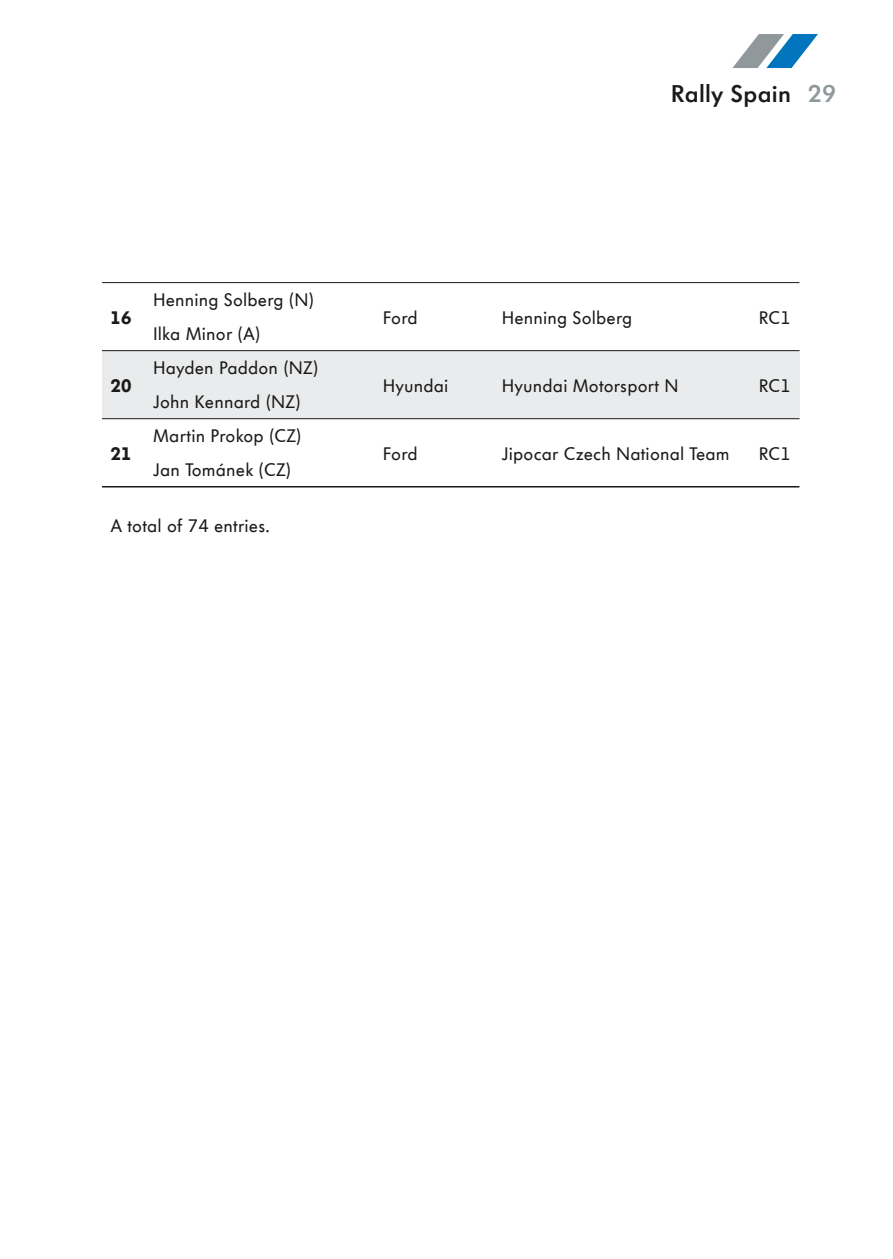
<style>
.page{position:relative;width:893px;height:1259px;background:#fff}
.page>*{position:absolute;margin:0;border:0;box-sizing:border-box;transform-origin:0 0}
.t1{font:600 24px "VW Headline OT";letter-spacing:.01em;color:#1a1a18}
.t2{font:18px "VW Headline OT";letter-spacing:.01em;color:#1a1a18}
.t3{font:900 18px "VW Headline OT";color:#1a1a18}
.s1{color:#90989c}
</style>
<div class="page">
<div style="left:102px;top:351px;width:697px;height:68px;background:#e9ebec"></div>
<hr style="left:102px;top:282px;width:697px;height:1px;background:#1a1a18">
<hr style="left:102px;top:350px;width:697px;height:1px;background:#1a1a18">
<hr style="left:102px;top:418px;width:697px;height:1px;background:#1a1a18">
<hr style="left:102px;top:486px;width:697px;height:1px;background:#1a1a18">
<svg style="left:732px;top:34px;width:86px;height:34px"></svg>
<h1 class="t1" style="left:671px;top:78px;width:167px">Rally Spain <span class="s1">29</span></h1>
<p class="t3" style="left:111px;top:306px;width:23px">16</p>
<p class="t3" style="left:111px;top:374px;width:23px">20</p>
<p class="t3" style="left:111px;top:442px;width:23px">21</p>
<p class="t2" style="left:153px;top:289px;width:162px">Henning Solberg (N)</p>
<p class="t2" style="left:153px;top:323px;width:109px">Ilka Minor (A)</p>
<p class="t2" style="left:153px;top:357px;width:167px">Hayden Paddon (NZ)</p>
<p class="t2" style="left:153px;top:391px;width:149px">John Kennard (NZ)</p>
<p class="t2" style="left:153px;top:425px;width:150px">Martin Prokop (CZ)</p>
<p class="t2" style="left:153px;top:459px;width:140px">Jan Tománek (CZ)</p>
<p class="t2" style="left:111px;top:515px;width:161px">A total of 74 entries.</p>
<p class="t2" style="left:383px;top:307px;width:37px">Ford</p>
<p class="t2" style="left:502px;top:307px;width:132px">Henning Solberg</p>
<p class="t2" style="left:759px;top:307px;width:34px">RC1</p>
<p class="t2" style="left:383px;top:375px;width:67px">Hyundai</p>
<p class="t2" style="left:502px;top:375px;width:178px">Hyundai Motorsport N</p>
<p class="t2" style="left:759px;top:375px;width:34px">RC1</p>
<p class="t2" style="left:383px;top:443px;width:37px">Ford</p>
<p class="t2" style="left:502px;top:443px;width:229px">Jipocar Czech National Team</p>
<p class="t2" style="left:759px;top:443px;width:34px">RC1</p>
</div>
